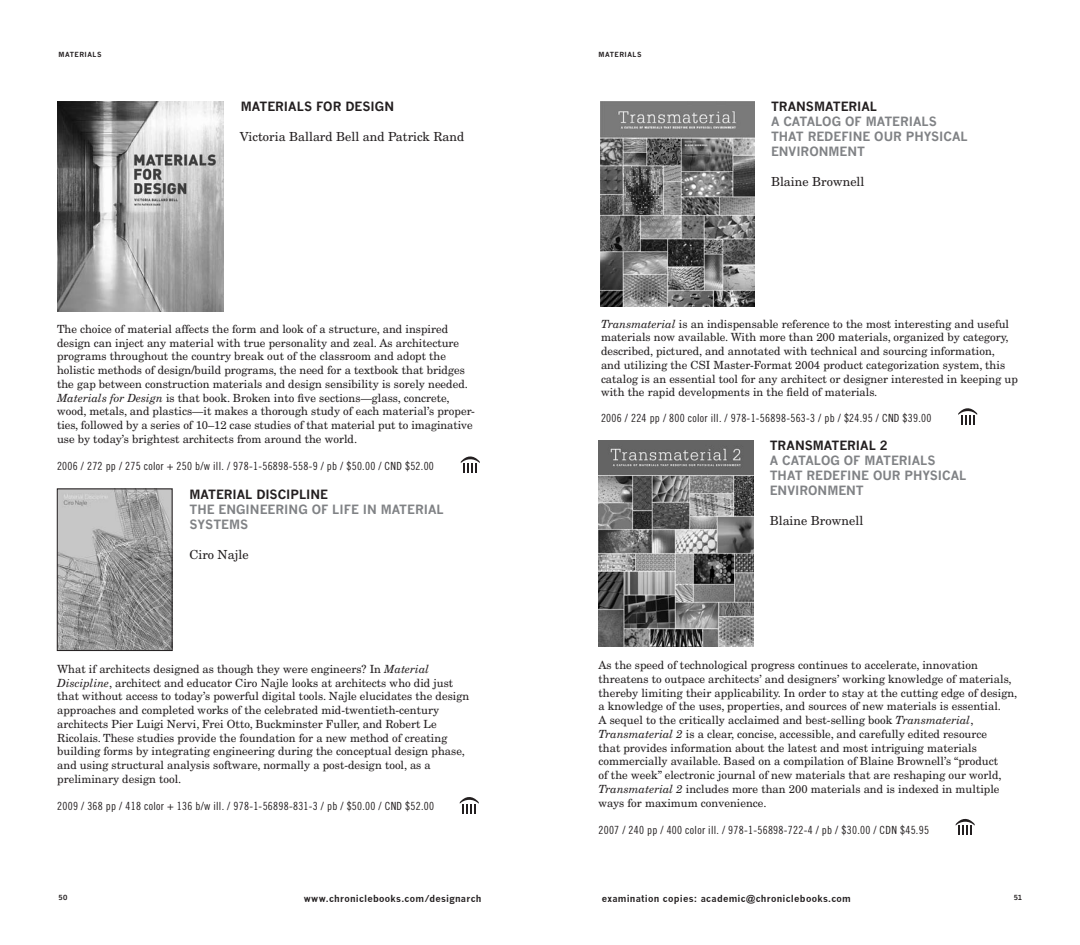
<style>
.page{position:relative;width:1080px;height:945px;background:#fff}
.page>*{position:absolute;margin:0;border:0;box-sizing:border-box;transform-origin:0 0}
.AUTHOR{font:700 12.5px/15px "News Gothic";color:#808285}
.AUTHOR-2{font:12.5px "New Century Schlbk";color:#231f20}
.t1{font:700 12.5px "News Gothic";letter-spacing:-.005em;color:#231f20}
.MAIN_TEXT{font:11.25px/13.8px "New Century Schlbk";color:#231f20}
.MAIN_TEXT-2{font:11.25px "Trade Gothic Cond Eighteen";letter-spacing:.025em;color:#231f20}
.SPECS{font:11.25px "Trade Gothic Cond Eighteen";letter-spacing:.025em;color:#231f20}
.t2{font:700 9.38px "News Gothic";letter-spacing:.025em;color:#231f20}
.t3{font:700 6.88px "News Gothic";letter-spacing:.075em;color:#231f20}
.s1{font-style:italic}
</style>
<div class="page">
<svg style="left:460px;top:797px;width:19px;height:17px"></svg>
<img style="left:59px;top:491px;width:111px;height:158px">
<div style="left:57px;top:489px;width:115px;height:162px;border:1px solid #231f20"></div>
<img style="left:57px;top:101px;width:166px;height:210px">
<svg style="left:461px;top:456px;width:19px;height:17px"></svg>
<img style="left:598px;top:440px;width:155px;height:207px">
<svg style="left:956px;top:818px;width:19px;height:17px"></svg>
<svg style="left:958px;top:408px;width:19px;height:17px"></svg>
<img style="left:601px;top:101px;width:154px;height:205px">
<p class="t3" style="left:58px;top:50px;width:17px">MATERI</p>
<p class="t3" style="left:87px;top:50px;width:16px">ALS</p>
<p class="t3" style="left:598px;top:50px;width:17px">MATERI</p>
<p class="t3" style="left:627px;top:50px;width:16px">ALS</p>
<p class="t1" style="left:241px;top:99px;width:27px">MATERI</p>
<p class="t1" style="left:288px;top:99px;width:107px">ALS FOR DESIGN</p>
<p class="AUTHOR-2" style="left:240px;top:129px;width:226px">Victoria Ballard Bell and Patrick Rand</p>
<p class="t1" style="left:771px;top:99px;width:70px">TRANSMATERI</p>
<p class="t1" style="left:861px;top:99px;width:17px">AL</p>
<p class="AUTHOR" style="left:771px;top:114px;width:46px">A CATALOG</p>
<p class="AUTHOR" style="left:771px;top:114px;width:190px;text-indent:74px">OF MATERIALS<br>THAT REDEFIN E OUR PHYSICAL<br>ENV</p>
<p class="AUTHOR" style="left:796px;top:144px;width:24px">IRONM</p>
<p class="AUTHOR" style="left:840px;top:144px;width:27px">ENT</p>
<p class="AUTHOR-2" style="left:771px;top:174px;width:95px">Blaine Brownell</p>
<p class="MAIN_TEXT" style="left:57px;top:322px;width:419px">The choice of material affects the form and look of a structure, and inspired design can inject any material with true personality and zeal. As architecture programs throughout the country break out of the classroom and adopt the holistic methods of design/build programs, the need for a textbook that bridges the gap between construction materials and design sensibility is sorely needed.<br><span class="s1">Materials for Design</span> is that book. Broken into five sections—glass, concrete, wood, metals, and plastics—it makes a thorough study of each material’s proper&shy;ties, followed by a series of 10–12 case studies of that material put to imaginative use by today’s brightest architects from around the world.</p>
<p class="MAIN_TEXT-2" style="left:57px;top:460px;width:378px">2006 / 272 pp / 275 color + 250 b/w ill. / 978-1-56898-558-9 / pb / $50.00 / CND $52.00</p>
<p class="t1" style="left:189px;top:487px;width:140px">MATERIAL DISCIPLIN E</p>
<p class="AUTHOR" style="left:189px;top:502px;width:39px">THE ENG</p>
<p class="AUTHOR" style="left:246px;top:502px;width:191px">IN EERING OF LIFE IN MATERIAL</p>
<p class="AUTHOR" style="left:189px;top:517px;width:50px">SYSTEMS</p>
<p class="AUTHOR-2" style="left:189px;top:547px;width:61px">Ciro Najle</p>
<p class="MAIN_TEXT" style="left:57px;top:662px;width:414px">What if architects designed as though they were engineers? In <span class="s1">Material Discipline</span>, architect and educator Ciro Najle looks at architects who did just that without access to today’s powerful digital tools. Najle elucidates the design approaches and completed works of the celebrated mid-twentieth-century architects Pier Luigi Nervi, Frei Otto, Buckminster Fuller, and Robert Le Ricolais. These studies provide the foundation for a new method of creating building forms by integrating engineering during the conceptual design phase, and using structural analysis software, normally a post-design tool, as a preliminary design tool.</p>
<p class="MAIN_TEXT-2" style="left:57px;top:800px;width:378px">2009 / 368 pp / 418 color + 136 b/w ill. / 978-1-56898-831-3 / pb / $50.00 / CND $52.00</p>
<p class="MAIN_TEXT" style="left:601px;top:317px;width:418px"><span class="s1">Transmaterial</span> is an indispensable reference to the most interesting and useful materials now available. With more than 200 materials, organized by category, described, pictured, and annotated with technical and sourcing information,<br>and utilizing the CSI Master-Format 2004 product categorization system, this catalog is an essential tool for any architect or designer interested in keeping up with the rapid developments in the field of materials.</p>
<p class="SPECS" style="left:601px;top:411px;width:332px">2006 / 224 pp / 800 color ill. / 978-1-56898-563-3 / pb / $24.95 / CND $39.00</p>
<p class="t1" style="left:770px;top:438px;width:70px">TRANSMATERI</p>
<p class="t1" style="left:860px;top:438px;width:29px">AL 2</p>
<p class="AUTHOR" style="left:770px;top:453px;width:46px">A CATALOG</p>
<p class="AUTHOR" style="left:770px;top:453px;width:190px;text-indent:74px">OF MATERIALS<br>THAT REDEFIN E OUR PHYSICAL<br>ENV</p>
<p class="AUTHOR" style="left:795px;top:483px;width:24px">IRONM</p>
<p class="AUTHOR" style="left:838px;top:483px;width:27px">ENT</p>
<p class="AUTHOR-2" style="left:770px;top:513px;width:95px">Blaine Brownell</p>
<p class="MAIN_TEXT" style="left:598px;top:658px;width:420px">As the speed of technological progress continues to accelerate, innovation threatens to outpace architects’ and designers’ working knowledge of materials, thereby limiting their applicability. In order to stay at the cutting edge of design, a knowledge of the uses, properties, and sources of new materials is essential.<br>A sequel to the critically acclaimed and best-selling book <span class="s1">Transmaterial</span>, <span class="s1">Transmaterial 2</span> is a clear, concise, accessible, and carefully edited resource<br>that provides information about the latest and most intriguing materials commercially available. Based on a compilation of Blaine Brownell’s “product<br>of the week” electronic journal of new materials that are reshaping our world, <span class="s1">Transmaterial 2</span> includes more than 200 materials and is indexed in multiple ways for maximum convenience.</p>
<p class="SPECS" style="left:598px;top:823px;width:332px">2007 / 240 pp / 400 color ill. / 978-1-56898-722-4 / pb / $30.00 / CDN $45.95</p>
<p class="t3" style="left:58px;top:893px;width:10px">50</p>
<p class="t2" style="left:304px;top:893px;width:179px">WWW.CHRONICLEBOOKS.COM/DESIGNARCH</p>
<p class="t2" style="left:602px;top:893px;width:250px">EXAMINATION COPIES: ACADEMIC@CHRONICLEBOOKS.COM</p>
<p class="t3" style="left:1014px;top:893px;width:10px">51</p>
</div>
